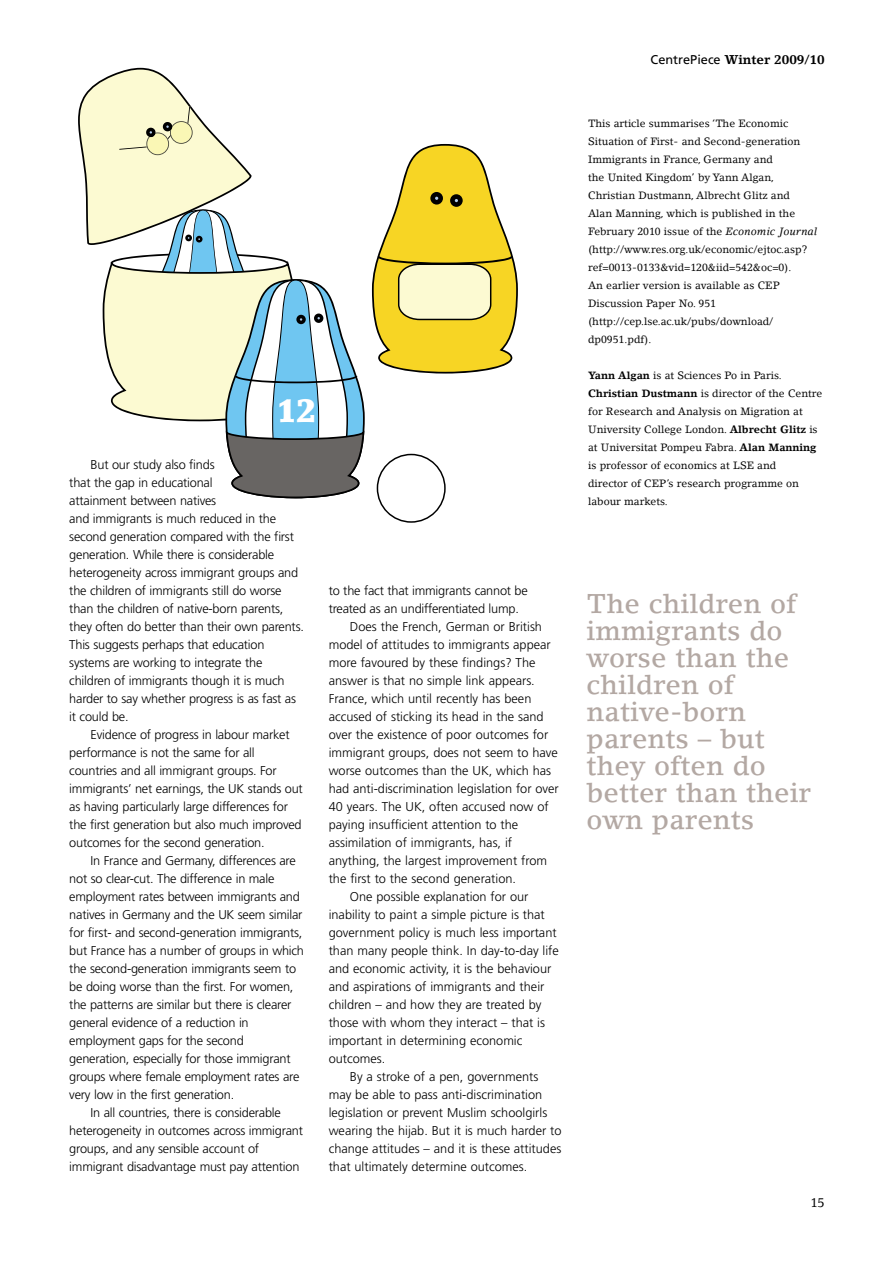
<style>
.page{position:relative;width:893px;height:1263px;background:#fff}
.page>*{position:absolute;margin:0;border:0;box-sizing:border-box;transform-origin:0 0}
.t1{font:900 33px "Lino Letter";color:#fff}
.t2{font:500 27px/27px "Lino Letter";color:#b3a8a3}
.t3{font:300 12.75px/18px "Frutiger";letter-spacing:-.015em;color:#000}
.t4{font:700 12.75px "Lino Letter";color:#000}
.t5{font:12.75px "Lino Letter";color:#000}
.t6{font:10.5px/18px "Lino Letter";color:#000}
.s1{font-family:"Frutiger";font-weight:400}
.s2{font-style:italic}
.s3{font-weight:700}
</style>
<div class="page">
<svg style="left:78px;top:68px;width:287px;height:430px"></svg>
<svg style="left:377px;top:454px;width:69px;height:69px"></svg>
<svg style="left:372px;top:144px;width:146px;height:230px"></svg>
<h1 class="t1" style="left:276px;top:398px;width:42px">12</h1>
<p class="t3" style="left:69px;top:456px;width:236px;text-indent:21px">But our study also finds<br>that the gap in educational<br>attainment between natives<br>and immigrants is much reduced in the second generation compared with the first generation. While there is considerable heterogeneity across immigrant groups and the children of immigrants still do worse than the children of native-born parents, they often do better than their own parents.<br>This suggests perhaps that education systems are working to integrate the children of immigrants though it is much harder to say whether progress is as fast as it could be.</p>
<p class="t3" style="left:69px;top:726px;width:235px;text-indent:21px">Evidence of progress in labour market performance is not the same for all countries and all immigrant groups. For immigrants’ net earnings, the UK stands out as having particularly large differences for the first generation but also much improved outcomes for the second generation.</p>
<p class="t3" style="left:91px;top:852px;width:207px">In France and Germany, differences are</p>
<p class="t3" style="left:69px;top:870px;width:207px">not so clear-cut. The difference in male</p>
<p class="t3" style="left:69px;top:888px;width:232px">employment rates between immigrants and</p>
<p class="t3" style="left:69px;top:906px;width:235px">natives in Germany and the UK seem similar</p>
<p class="t3" style="left:69px;top:924px;width:235px">for first- and second-generation immigrants,</p>
<p class="t3" style="left:69px;top:942px;width:236px">but France has a number of groups in which</p>
<p class="t3" style="left:69px;top:960px;width:228px">the second-generation immigrants seem to</p>
<p class="t3" style="left:69px;top:978px;width:226px">be doing worse than the first. For women,</p>
<p class="t3" style="left:69px;top:996px;width:224px">the patterns are similar but there is clearer</p>
<p class="t3" style="left:69px;top:1014px;width:181px">general evidence of a reduction in</p>
<p class="t3" style="left:69px;top:1032px;width:176px">employment gaps for the second</p>
<p class="t3" style="left:69px;top:1050px;width:223px">generation, especially for those immigrant</p>
<p class="t3" style="left:69px;top:1068px;width:232px">groups where female employment rates are</p>
<p class="t3" style="left:69px;top:1086px;width:166px">very low in the first generation.</p>
<p class="t3" style="left:91px;top:1104px;width:192px">In all countries, there is considerable</p>
<p class="t3" style="left:69px;top:1122px;width:235px">heterogeneity in outcomes across immigrant</p>
<p class="t3" style="left:69px;top:1140px;width:191px">groups, and any sensible account of</p>
<p class="t3" style="left:69px;top:1158px;width:232px">immigrant disadvantage must pay attention</p>
<p class="t3" style="left:329px;top:582px;width:201px">to the fact that immigrants cannot be</p>
<p class="t3" style="left:329px;top:600px;width:192px">treated as an undifferentiated lump.</p>
<p class="t3" style="left:350px;top:618px;width:194px">Does the French, German or British</p>
<p class="t3" style="left:329px;top:636px;width:224px">model of attitudes to immigrants appear</p>
<p class="t3" style="left:329px;top:654px;width:208px">more favoured by these findings? The</p>
<p class="t3" style="left:329px;top:672px;width:208px">answer is that no simple link appears.</p>
<p class="t3" style="left:329px;top:690px;width:204px">France, which until recently has been</p>
<p class="t3" style="left:329px;top:708px;width:216px">accused of sticking its head in the sand</p>
<p class="t3" style="left:329px;top:726px;width:221px">over the existence of poor outcomes for</p>
<p class="t3" style="left:329px;top:744px;width:231px">immigrant groups, does not seem to have</p>
<p class="t3" style="left:329px;top:762px;width:224px">worse outcomes than the UK, which has</p>
<p class="t3" style="left:329px;top:780px;width:232px">had anti-discrimination legislation for over</p>
<p class="t3" style="left:329px;top:798px;width:221px">40 years. The UK, often accused now of</p>
<p class="t3" style="left:329px;top:816px;width:191px">paying insufficient attention to the</p>
<p class="t3" style="left:329px;top:834px;width:185px">assimilation of immigrants, has, if</p>
<p class="t3" style="left:329px;top:852px;width:220px">anything, the largest improvement from</p>
<p class="t3" style="left:329px;top:870px;width:189px">the first to the second generation.</p>
<p class="t3" style="left:350px;top:888px;width:180px">One possible explanation for our</p>
<p class="t3" style="left:329px;top:906px;width:218px">inability to paint a simple picture is that</p>
<p class="t3" style="left:329px;top:924px;width:229px">government policy is much less important</p>
<p class="t3" style="left:329px;top:942px;width:232px">than many people think. In day-to-day life</p>
<p class="t3" style="left:329px;top:960px;width:224px">and economic activity, it is the behaviour</p>
<p class="t3" style="left:329px;top:978px;width:217px">and aspirations of immigrants and their</p>
<p class="t3" style="left:329px;top:996px;width:214px">children – and how they are treated by</p>
<p class="t3" style="left:329px;top:1014px;width:218px">those with whom they interact – that is</p>
<p class="t3" style="left:329px;top:1032px;width:195px">important in determining economic</p>
<p class="t3" style="left:329px;top:1050px;width:58px">outcomes.</p>
<p class="t3" style="left:350px;top:1068px;width:190px">By a stroke of a pen, governments</p>
<p class="t3" style="left:329px;top:1086px;width:215px">may be able to pass anti-discrimination</p>
<p class="t3" style="left:329px;top:1104px;width:220px">legislation or prevent Muslim schoolgirls</p>
<p class="t3" style="left:329px;top:1122px;width:234px">wearing the hijab. But it is much harder to</p>
<p class="t3" style="left:329px;top:1140px;width:234px">change attitudes – and it is these attitudes</p>
<p class="t3" style="left:329px;top:1158px;width:200px">that ultimately determine outcomes.</p>
<p class="t4" style="left:651px;top:54px;width:176px"><span class="s1">CentrePiece</span> Winter 2009/10</p>
<p class="t6" style="left:588px;top:115px;width:231px">This article summarises ‘The Economic Situation of First- and Second-generation Immigrants in France, Germany and<br>the United Kingdom’ by Yann Algan, Christian Dustmann, Albrecht Glitz and<br>Alan Manning, which is published in the February 2010 issue of the <span class="s2">Economic Journal </span>(http://www.res.org.uk/economic/ejtoc.asp? ref=0013-0133&amp;vid=120&amp;iid=542&amp;oc=0).<br>An earlier version is available as CEP Discussion Paper No. 951 (http://cep.lse.ac.uk/pubs/download/ dp0951.pdf).</p>
<p class="t6" style="left:588px;top:367px;width:236px"><span class="s3">Yann Algan</span> is at Sciences Po in Paris.<br><span class="s3">Christian Dustmann</span> is director of the Centre for Research and Analysis on Migration at University College London. <span class="s3">Albrecht Glitz</span> is at Universitat Pompeu Fabra. <span class="s3">Alan Manning </span>is professor of economics at LSE and<br>director of CEP’s research programme on labour markets.</p>
<h2 class="t2" style="left:587px;top:592px;width:226px">The children of immigrants do worse than the children of native-born parents – but they often do better than their own parents</h2>
<p class="t5" style="left:810px;top:1197px;width:16px">15</p>
</div>
